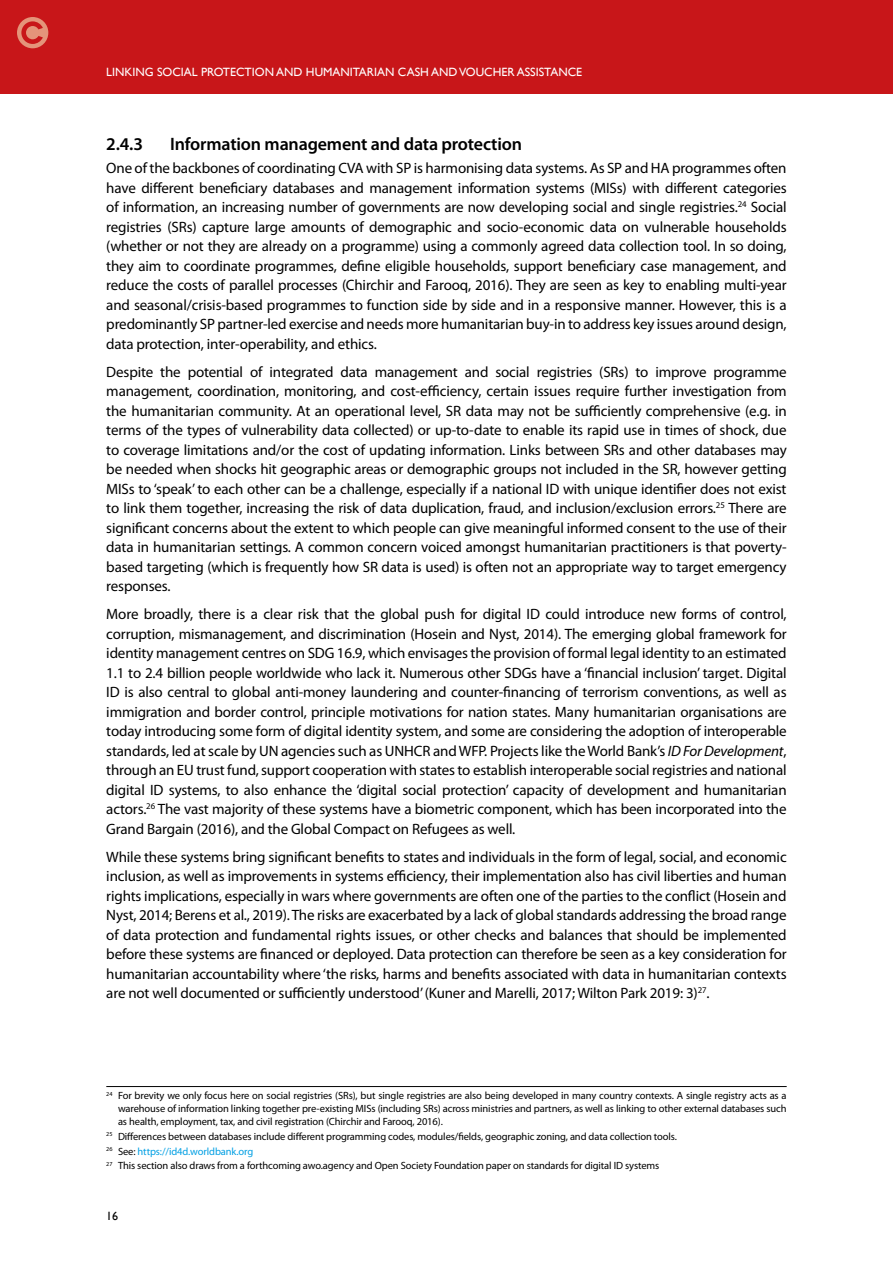
<style>
.page{position:relative;width:893px;height:1263px;background:#fff}
.page>*{position:absolute;margin:0;border:0;box-sizing:border-box;transform-origin:0 0}
.t1{font:600 18px "Myriad Pro";letter-spacing:-.01em;color:#000}
.t2{font:15px/19.5px "Myriad Pro";letter-spacing:-.01em;color:#000;text-align:justify}
.t3{font:12px "Gill Sans";color:#fff}
.t4{font:12px "Gill Sans";color:#000}
.t5{font:10.5px/12.8px "Myriad Pro";letter-spacing:-.01em;color:#000;text-align:justify}
.s1{font-style:italic}
.s2{color:#009fe3}
</style>
<div class="page">
<div style="left:0;top:0;width:893px;height:94px;background:#c81619"></div>
<hr style="left:106px;top:1086px;width:681px;height:1px;background:#000">
<div style="left:17px;top:17px;width:31px;height:31px;background:#e4947a;border-radius:50%"></div>
<svg style="left:21px;top:21px;width:22px;height:23px"></svg>
<p class="t3" style="left:106px;top:65px;width:477px">LINKING SOCIAL PROTECTION AND HUMANITARIAN CASH AND VOUCHER ASSISTANCE</p>
<p class="t1" style="left:106px;top:132px;width:38px">2.4.3</p>
<p class="t1" style="left:170px;top:132px;width:353px">Information management and data protection</p>
<p class="t2" style="left:106px;top:158px;width:682px">One of the backbones of coordinating CVA with SP is harmonising data systems. As SP and HA programmes often have different beneficiary databases and management information systems (MISs) with different categories of information, an increasing number of governments are now developing social and single registries.<sup>24</sup> Social registries (SRs) capture large amounts of demographic and socio-economic data on vulnerable households (whether or not they are already on a programme) using a commonly agreed data collection tool. In so doing, they aim to coordinate programmes, define eligible households, support beneficiary case management, and reduce the costs of parallel processes (Chirchir and Farooq, 2016). They are seen as key to enabling multi-year and seasonal/crisis-based programmes to function side by side and in a responsive manner. However, this is a predominantly SP partner-led exercise and needs more humanitarian buy-in to address key issues around design, data protection, inter-operability, and ethics.</p>
<p class="t2" style="left:106px;top:362px;width:682px">Despite the potential of integrated data management and social registries (SRs) to improve programme management, coordination, monitoring, and cost-efficiency, certain issues require further investigation from the humanitarian community. At an operational level, SR data may not be sufficiently comprehensive (e.g. in terms of the types of vulnerability data collected) or up-to-date to enable its rapid use in times of shock, due to coverage limitations and/or the cost of updating information. Links between SRs and other databases may be needed when shocks hit geographic areas or demographic groups not included in the SR, however getting MISs to ‘speak’ to each other can be a challenge, especially if a national ID with unique identifier does not exist to link them together, increasing the risk of data duplication, fraud, and inclusion/exclusion errors.<sup>25</sup> There are significant concerns about the extent to which people can give meaningful informed consent to the use of their data in humanitarian settings. A common concern voiced amongst humanitarian practitioners is that poverty&shy;based targeting (which is frequently how SR data is used) is often not an appropriate way to target emergency responses.</p>
<p class="t2" style="left:106px;top:604px;width:682px">More broadly, there is a clear risk that the global push for digital ID could introduce new forms of control, corruption, mismanagement, and discrimination (Hosein and Nyst, 2014). The emerging global framework for identity management centres on SDG 16.9, which envisages the provision of formal legal identity to an estimated 1.1 to 2.4 billion people worldwide who lack it. Numerous other SDGs have a ‘financial inclusion’ target. Digital ID is also central to global anti-money laundering and counter-financing of terrorism conventions, as well as immigration and border control, principle motivations for nation states. Many humanitarian organisations are today introducing some form of digital identity system, and some are considering the adoption of interoperable standards, led at scale by UN agencies such as UNHCR and WFP. Projects like the World Bank’s <span class="s1">ID For Development</span>, through an EU trust fund,support cooperation with states to establish interoperable social registries and national digital ID systems, to also enhance the ‘digital social protection’ capacity of development and humanitarian actors.<sup>26</sup> The vast majority of these systems have a biometric component, which has been incorporated into the Grand Bargain (2016), and the Global Compact on Refugees as well.</p>
<p class="t2" style="left:106px;top:847px;width:682px">While these systems bring significant benefits to states and individuals in the form of legal, social, and economic inclusion, as well as improvements in systems efficiency, their implementation also has civil liberties and human rights implications, especially in wars where governments are often one of the parties to the conflict (Hosein and Nyst, 2014; Berens et al., 2019). The risks are exacerbated by a lack of global standards addressing the broad range of data protection and fundamental rights issues, or other checks and balances that should be implemented before these systems are financed or deployed. Data protection can therefore be seen as a key consideration for humanitarian accountability where ‘the risks, harms and benefits associated with data in humanitarian contexts are not well documented or sufficiently understood’ (Kuner and Marelli, 2017; Wilton Park 2019: 3)<sup>27</sup>.</p>
<p class="t5" style="left:118px;top:1089px;width:670px;text-indent:-12px"><sup>24</sup> For brevity we only focus here on social registries (SRs), but single registries are also being developed in many country contexts. A single registry acts as a warehouse of information linking together pre-existing MISs (including SRs) across ministries and partners, as well as linking to other external databases such as health, employment, tax, and civil registration (Chirchir and Farooq, 2016).</p>
<p class="t5" style="left:106px;top:1128px;width:572px;line-height:14.9px;text-align:left"><sup>25</sup> Differences between databases include different programming codes, modules/fields, geographic zoning, and data collection tools.<br><sup>26</sup> See: <span class="s2">https://id4d.worldbank.org<br></span><sup>27</sup> This section also draws from a forthcoming awo.agency and Open Society Foundation paper on standards for digital ID systems</p>
<p class="t4" style="left:106px;top:1209px;width:13px">16</p>
</div>
